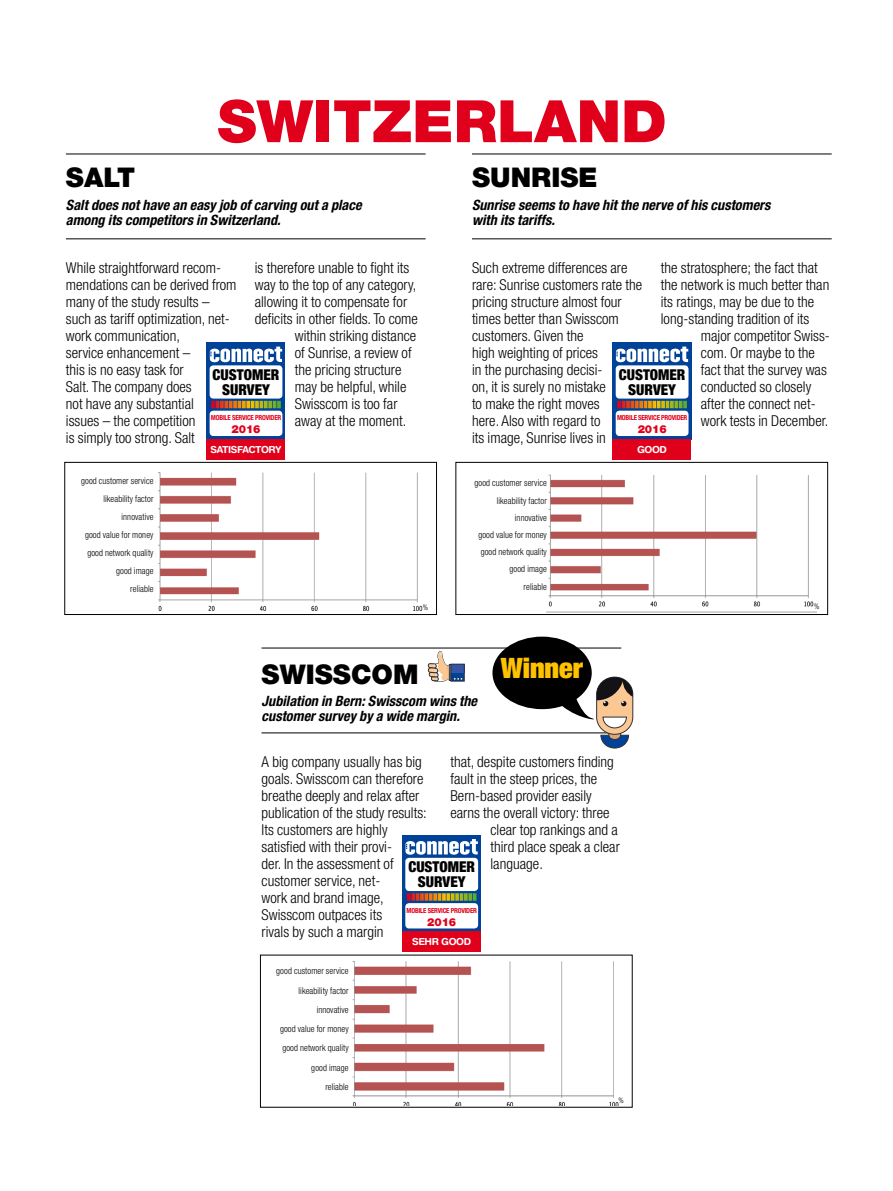
<style>
.page{position:relative;width:893px;height:1191px;background:#fff}
.page>*{position:absolute;margin:0;border:0;box-sizing:border-box;transform-origin:0 0}
.t1{font:900 58.5px "Helvetica Neue LT Com";letter-spacing:.005em;color:#e0001b}
.t2{font:900 condensed 28.2px "Helvetica Neue LT Pro";color:#fec200}
.t3{font:900 27px "Helvetica Neue LT Com";letter-spacing:.005em;color:#000}
.t4{font:900 condensed 20.25px "Helvetica Neue LT Com";color:#000}
.t5{font:900 15.75px "Helvetica Neue LT Com";color:#e0001b}
.t6{font:300 condensed 15px/17.1px "Helvetica Neue LT Com";color:#000}
.t7{font:900 condensed 14.85px/15.3px "Helvetica Neue LT Com";color:#000;text-align:center}
.t8{font:italic 700 condensed 14.25px/15px "Helvetica Neue LT Com";color:#000}
.t9{font:700 13.8px "Helvetica Rounded LT Std";letter-spacing:-.04em;color:#fff}
.t10{font:900 condensed 13.35px "Helvetica Neue LT Com";color:#000}
.t11{font:900 11.25px "Helvetica Neue LT Com";letter-spacing:-.01em;color:#e0001b}
.t12{font:900 10.95px "Helvetica Neue LT Com";letter-spacing:-.01em;color:#e0001b}
.t13{font:700 9.75px "Helvetica Rounded LT Std";letter-spacing:-.04em;color:#fff}
.t14{font:300 condensed 9.3px/19.2px "Helvetica Neue LT Com";letter-spacing:.01em;color:#000;text-align:right;scale:.95 1}
.t15{font:300 condensed 7.8px "Helvetica Neue LT Com";color:#000;scale:.95 1}
.t16{font:700 condensed 6.9px "Helvetica Neue LT Com";letter-spacing:-.03em;color:#e0001b}
</style>
<div class="page">
<hr style="left:66px;top:154px;width:360px;height:1px;background:#000">
<hr style="left:66px;top:238px;width:360px;height:1px;background:#000">
<div style="left:207px;top:439px;width:78px;height:21px;background:#e0001b"></div>
<hr style="left:262px;top:647px;width:359px;height:1px;background:#000">
<hr style="left:262px;top:732px;width:359px;height:1px;background:#000">
<div style="left:402px;top:931px;width:78px;height:21px;background:#e0001b"></div>
<hr style="left:472px;top:154px;width:360px;height:1px;background:#000">
<hr style="left:472px;top:238px;width:360px;height:1px;background:#000">
<div style="left:613px;top:439px;width:78px;height:21px;background:#e0001b"></div>
<div style="left:455px;top:462px;width:373px;height:153px;border:1px solid #000"></div>
<img style="left:546px;top:474px;width:270px;height:138px">
<div style="left:64px;top:462px;width:373px;height:153px;border:1px solid #000"></div>
<img style="left:155px;top:472px;width:268px;height:140px">
<img style="left:352px;top:961px;width:267px;height:144px">
<svg style="left:492px;top:636px;width:141px;height:113px"></svg>
<svg style="left:428px;top:651px;width:37px;height:31px"></svg>
<div style="left:207px;top:438px;width:78px;height:21px;background:#e0001b"></div>
<svg style="left:207px;top:372px;width:78px;height:66px"></svg>
<div style="left:207px;top:343px;width:78px;height:29px;background:#004297"></div>
<svg style="left:209px;top:346px;width:73px;height:16px"></svg>
<div style="left:210px;top:365px;width:72px;height:33px;background:#fff;border-radius:4px"></div>
<div style="left:210px;top:411px;width:72px;height:25px;background:#fff;border-radius:4px"></div>
<svg style="left:211px;top:401px;width:70px;height:8px"></svg>
<div style="left:613px;top:438px;width:78px;height:21px;background:#e0001b"></div>
<svg style="left:613px;top:372px;width:78px;height:66px"></svg>
<div style="left:613px;top:343px;width:78px;height:29px;background:#004297"></div>
<svg style="left:615px;top:346px;width:73px;height:16px"></svg>
<div style="left:616px;top:365px;width:72px;height:33px;background:#fff;border-radius:4px"></div>
<div style="left:616px;top:411px;width:72px;height:25px;background:#fff;border-radius:4px"></div>
<svg style="left:617px;top:401px;width:70px;height:8px"></svg>
<div style="left:403px;top:931px;width:78px;height:21px;background:#e0001b"></div>
<div style="left:403px;top:835px;width:78px;height:96px;background:linear-gradient(to right,#024398,#034498)"></div>
<div style="left:403px;top:835px;width:78px;height:30px;background:#004297"></div>
<svg style="left:405px;top:839px;width:73px;height:16px"></svg>
<div style="left:405px;top:858px;width:73px;height:33px;background:#fff;border-radius:4px"></div>
<div style="left:405px;top:903px;width:73px;height:25px;background:#fff;border-radius:4px"></div>
<svg style="left:406px;top:893px;width:70px;height:8px"></svg>
<h3 class="t3" style="left:66px;top:161px;width:70px">SALT</h3>
<h1 class="t1" style="left:217px;top:86px;width:451px">SWITZERLAND</h1>
<h3 class="t3" style="left:472px;top:161px;width:127px">SUNRISE</h3>
<p class="t8" style="left:66px;top:197px;width:297px">Salt does not have an easy job of carving out a place among its competitors in Switzerland.</p>
<p class="t6" style="left:66px;top:259px;width:172px">While straightforward recom&shy;mendations can be derived from many of the study results – such as tariff optimization, net&shy;work communication,<br>service enhancement –<br>this is no easy task for<br>Salt. The company does<br>not have any substantial<br>issues – the competition<br>is simply too strong. Salt</p>
<p class="t6" style="left:255px;top:259px;width:156px">is therefore unable to fight its</p>
<p class="t6" style="left:255px;top:276px;width:163px">way to the top of any category,</p>
<p class="t6" style="left:255px;top:293px;width:154px">allowing it to compensate for</p>
<p class="t6" style="left:255px;top:310px;width:165px">deficits in other fields. To come</p>
<p class="t6" style="left:295px;top:327px;width:123px">within striking distance</p>
<p class="t6" style="left:295px;top:344px;width:118px">of Sunrise, a review of</p>
<p class="t6" style="left:295px;top:361px;width:108px">the pricing structure</p>
<p class="t6" style="left:295px;top:378px;width:113px">may be helpful, while</p>
<p class="t6" style="left:295px;top:395px;width:104px">Swisscom is too far</p>
<p class="t6" style="left:295px;top:412px;width:113px">away at the moment.</p>
<p class="t7" style="left:213px;top:366px;width:68px">CUSTOMER<br>SURVEY</p>
<p class="t16" style="left:211px;top:413px;width:72px">MOBILE SERVICE PROVIDER</p>
<p class="t12" style="left:232px;top:423px;width:31px">2016</p>
<h3 class="t4" style="left:212px;top:364px;width:70px">KUNDEN</h3>
<p class="t10" style="left:212px;top:383px;width:69px">BAROMETER</p>
<p class="t11" style="left:210px;top:410px;width:72px">MOBILFUNK</p>
<p class="t5" style="left:225px;top:419px;width:44px">2016</p>
<p class="t9" style="left:226px;top:440px;width:42px">BEFR.</p>
<p class="t13" style="left:211px;top:443px;width:72px">SATISFACTORY</p>
<p class="t14" style="left:81px;top:472px;width:78px;line-height:18px">good customer service likeability factor innovative<br>good value for money good network quality good image<br>reliable</p>
<p class="t8" style="left:472px;top:197px;width:300px">Sunrise seems to have hit the nerve of his customers with its tariffs.</p>
<p class="t6" style="left:472px;top:259px;width:172px">Such extreme differences are rare: Sunrise customers rate the pricing structure almost four times better than Swisscom customers. Given the<br>high weighting of prices<br>in the purchasing decisi-<br>on, it is surely no mistake<br>to make the right moves<br>here. Also with regard to<br>its image, Sunrise lives in</p>
<p class="t6" style="left:661px;top:259px;width:170px">the stratosphere; the fact that the network is much better than its ratings, may be due to the long-standing tradition of its</p>
<p class="t6" style="left:701px;top:327px;width:131px">major competitor Swiss&shy;com. Or maybe to the fact that the survey was conducted so closely after the connect net&shy;work tests in December.</p>
<p class="t7" style="left:619px;top:366px;width:68px">CUSTOMER<br>SURVEY</p>
<p class="t16" style="left:617px;top:413px;width:72px">MOBILE SERVICE PROVIDER</p>
<p class="t12" style="left:638px;top:423px;width:31px">2016</p>
<h3 class="t4" style="left:618px;top:364px;width:70px">KUNDEN</h3>
<p class="t10" style="left:618px;top:383px;width:69px">BAROMETER</p>
<p class="t11" style="left:616px;top:410px;width:72px">MOBILFUNK</p>
<p class="t5" style="left:631px;top:419px;width:44px">2016</p>
<p class="t9" style="left:637px;top:440px;width:32px">GUT</p>
<p class="t13" style="left:637px;top:443px;width:31px">GOOD</p>
<p class="t14" style="left:474px;top:474px;width:78px;line-height:17.2px">good customer service likeability factor innovative<br>good value for money good network quality good image<br>reliable</p>
<p class="t15" style="left:423px;top:603px;width:7px">%</p>
<p class="t15" style="left:814px;top:602px;width:7px">%</p>
<h3 class="t3" style="left:262px;top:658px;width:159px">SWISSCOM</h3>
<p class="t8" style="left:262px;top:694px;width:217px">Jubilation in Bern: Swisscom wins the customer survey by a wide margin.</p>
<h2 class="t2" style="left:501px;top:650px;width:84px">Winner</h2>
<p class="t6" style="left:262px;top:753px;width:167px">A big company usually has big goals. Swisscom can therefore breathe deeply and relax after publication of the study results:<br>Its customers are highly satisfied with their provi-<br>der. In the assessment of customer service, net-<br>work and brand image,<br>Swisscom outpaces its<br>rivals by such a margin</p>
<p class="t6" style="left:450px;top:753px;width:165px">that, despite customers finding</p>
<p class="t6" style="left:450px;top:770px;width:148px">fault in the steep prices, the</p>
<p class="t6" style="left:450px;top:787px;width:143px">Bern-based provider easily</p>
<p class="t6" style="left:450px;top:804px;width:161px">earns the overall victory: three</p>
<p class="t6" style="left:490px;top:821px;width:129px">clear top rankings and a</p>
<p class="t6" style="left:490px;top:838px;width:131px">third place speak a clear</p>
<p class="t6" style="left:490px;top:855px;width:54px">language.</p>
<p class="t7" style="left:408px;top:859px;width:68px">CUSTOMER<br>SURVEY</p>
<p class="t16" style="left:407px;top:906px;width:72px">MOBILE SERVICE PROVIDER</p>
<p class="t12" style="left:427px;top:915px;width:31px">2016</p>
<h3 class="t4" style="left:407px;top:856px;width:70px">KUNDEN</h3>
<p class="t10" style="left:408px;top:875px;width:69px">BAROMETER</p>
<p class="t11" style="left:406px;top:903px;width:72px">MOBILFUNK</p>
<p class="t5" style="left:420px;top:911px;width:44px">2016</p>
<p class="t9" style="left:406px;top:933px;width:73px">SEHR GUT</p>
<p class="t13" style="left:412px;top:935px;width:61px">SEHR GOOD</p>
<p class="t14" style="left:276px;top:961px;width:78px">good customer service likeability factor innovative<br>good value for money good network quality good image<br>reliable</p>
<p class="t15" style="left:619px;top:1096px;width:7px">%</p>
</div>
